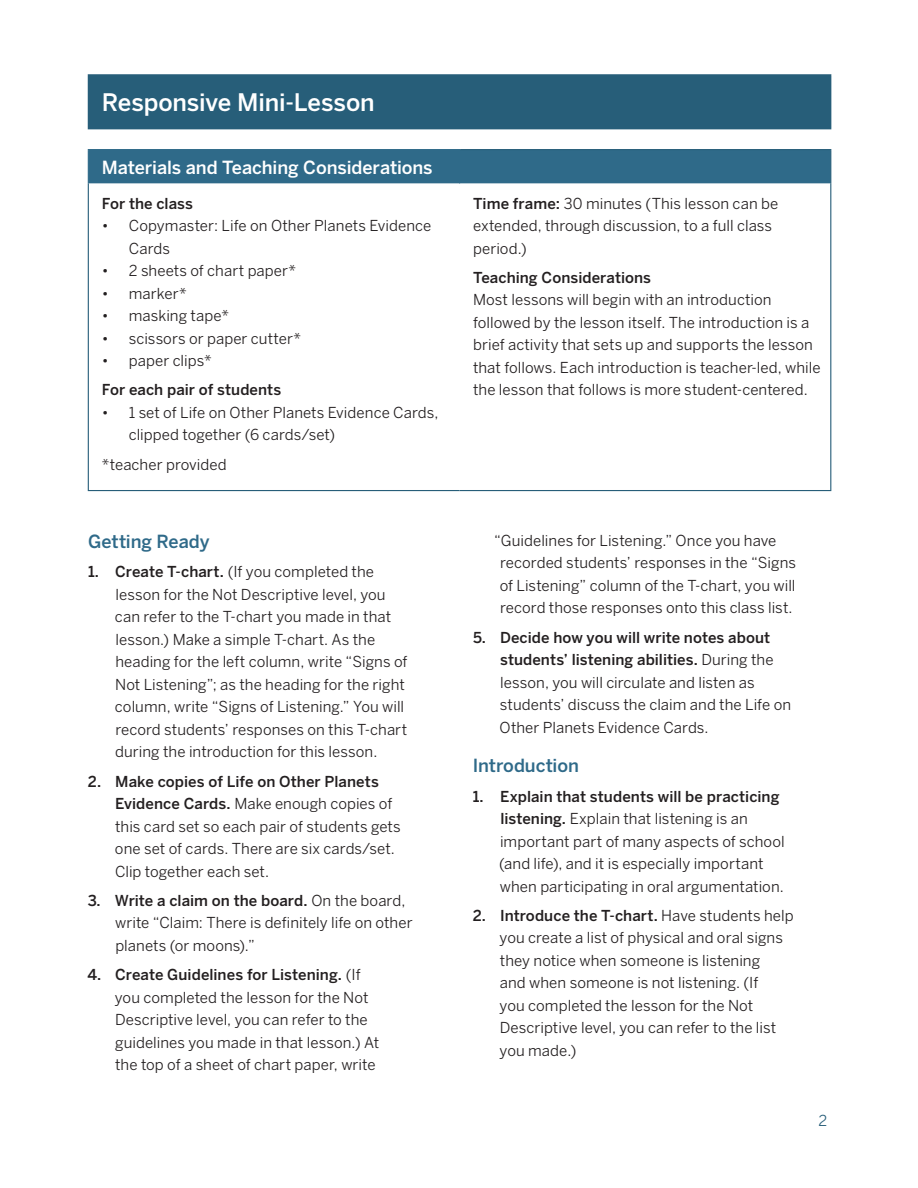
<style>
.page{position:relative;width:918px;height:1188px;background:#fff}
.page>*{position:absolute;margin:0;border:0;box-sizing:border-box;transform-origin:0 0}
.t1{font:500 24px "Benton Sans";letter-spacing:-.005em;color:#fff}
.t2{font:500 18px "Benton Sans";letter-spacing:-.005em;color:#fff}
.t3{font:500 18px "Benton Sans";letter-spacing:-.005em;color:#2f6a89}
.t4{font:15px/22.5px "Benton Sans";letter-spacing:.005em;color:#231f20}
.t5{font:500 15px "Benton Sans";letter-spacing:.005em;color:#231f20}
.t6{font:15px "Benton Sans";color:#275e79}
.s1{font-weight:500}
</style>
<div class="page">
<div style="left:88px;top:75px;width:743px;height:54px;background:#275e79"></div>
<hr style="left:88px;top:74px;width:743px;height:1px;background:#275e79">
<div style="left:89px;top:150px;width:741px;height:33px;background:#2f6a89"></div>
<hr style="left:460px;top:149px;width:371px;height:1px;background:#275e79">
<hr style="left:830px;top:150px;width:1px;height:33px;background:#275e79">
<hr style="left:88px;top:183px;width:1px;height:307px;background:#275e79">
<hr style="left:830px;top:183px;width:1px;height:307px;background:#275e79">
<hr style="left:88px;top:490px;width:372px;height:1px;background:#275e79">
<hr style="left:460px;top:490px;width:371px;height:1px;background:#275e79">
<hr style="left:88px;top:149px;width:372px;height:1px;background:#2f6a89">
<hr style="left:88px;top:150px;width:1px;height:33px;background:#2f6a89">
<hr style="left:459px;top:150px;width:1px;height:33px;background:#2f6a89">
<p class="t1" style="left:102px;top:88px;width:274px">Responsive Mini-Lesson</p>
<p class="t2" style="left:102px;top:156px;width:332px">Materials and Teaching Considerations</p>
<p class="t5" style="left:102px;top:194px;width:93px">For the class</p>
<p class="t4" style="left:129px;top:214px;width:304px;text-indent:-27px">• Copymaster: Life on Other Planets Evidence<br>Cards</p>
<p class="t4" style="left:102px;top:259px;width:196px">• 2 sheets of chart paper*</p>
<p class="t4" style="left:102px;top:282px;width:86px">• marker*</p>
<p class="t4" style="left:102px;top:304px;width:129px">• masking tape*</p>
<p class="t4" style="left:102px;top:327px;width:201px">• scissors or paper cutter*</p>
<p class="t4" style="left:102px;top:349px;width:111px">• paper clips*</p>
<p class="t5" style="left:102px;top:381px;width:181px">For each pair of students</p>
<p class="t4" style="left:129px;top:401px;width:311px;text-indent:-27px">• 1 set of Life on Other Planets Evidence Cards, clipped together (6 cards/set)</p>
<p class="t4" style="left:102px;top:453px;width:126px">*teacher provided</p>
<p class="t3" style="left:88px;top:531px;width:123px">Getting Ready</p>
<p class="t4" style="left:115px;top:561px;width:294px;text-indent:-27px"><span class="s1">1. Create T-chart.</span> (If you completed the lesson for the Not Descriptive level, you can refer to the T-chart you made in that lesson.) Make a simple T-chart. As the heading for the left column, write “Signs of Not Listening”; as the heading for the right column, write “Signs of Listening.” You will record students’ responses on this T-chart during the introduction for this lesson.</p>
<p class="t4" style="left:115px;top:770px;width:287px;text-indent:-27px"><span class="s1">2. Make copies of Life on Other Planets Evidence Cards.</span> Make enough copies of this card set so each pair of students gets one set of cards. There are six cards/set.<br>Clip together each set.</p>
<p class="t4" style="left:115px;top:889px;width:299px;text-indent:-27px"><span class="s1">3. Write a claim on the board.</span> On the board, write “Claim: There is definitely life on other planets (or moons).”</p>
<p class="t4" style="left:115px;top:964px;width:266px;text-indent:-27px"><span class="s1">4. Create Guidelines for Listening.</span> (If you completed the lesson for the Not Descriptive level, you can refer to the guidelines you made in that lesson.) At the top of a sheet of chart paper, write</p>
<p class="t4" style="left:473px;top:192px;width:307px"><span class="s1">Time frame:</span> 30 minutes (This lesson can be extended, through discussion, to a full class period.)</p>
<p class="t5" style="left:473px;top:268px;width:180px">Teaching Considerations</p>
<p class="t4" style="left:473px;top:289px;width:349px">Most lessons will begin with an introduction followed by the lesson itself. The introduction is a brief activity that sets up and supports the lesson that follows. Each introduction is teacher-led, while the lesson that follows is more student-centered.</p>
<p class="t4" style="left:500px;top:529px;width:298px;text-indent:-6px">“Guidelines for Listening.” Once you have recorded students’ responses in the “Signs of Listening” column of the T-chart, you will record those responses onto this class list.</p>
<p class="t4" style="left:500px;top:626px;width:293px;text-indent:-26px"><span class="s1">5. Decide how you will write notes about students’ listening abilities.</span> During the lesson, you will circulate and listen as students’ discuss the claim and the Life on Other Planets Evidence Cards.</p>
<p class="t3" style="left:473px;top:755px;width:108px">Introduction</p>
<p class="t4" style="left:499px;top:785px;width:287px;text-indent:-26px"><span class="s1">1. Explain that students will be practicing listening.</span> Explain that listening is an important part of many aspects of school (and life), and it is especially important when participating in oral argumentation.</p>
<p class="t4" style="left:500px;top:904px;width:296px;text-indent:-27px"><span class="s1">2. Introduce the T-chart.</span> Have students help you create a list of physical and oral signs they notice when someone is listening<br>and when someone is not listening. (If<br>you completed the lesson for the Not Descriptive level, you can refer to the list you made.)</p>
<p class="t6" style="left:819px;top:1111px;width:10px">2</p>
</div>
